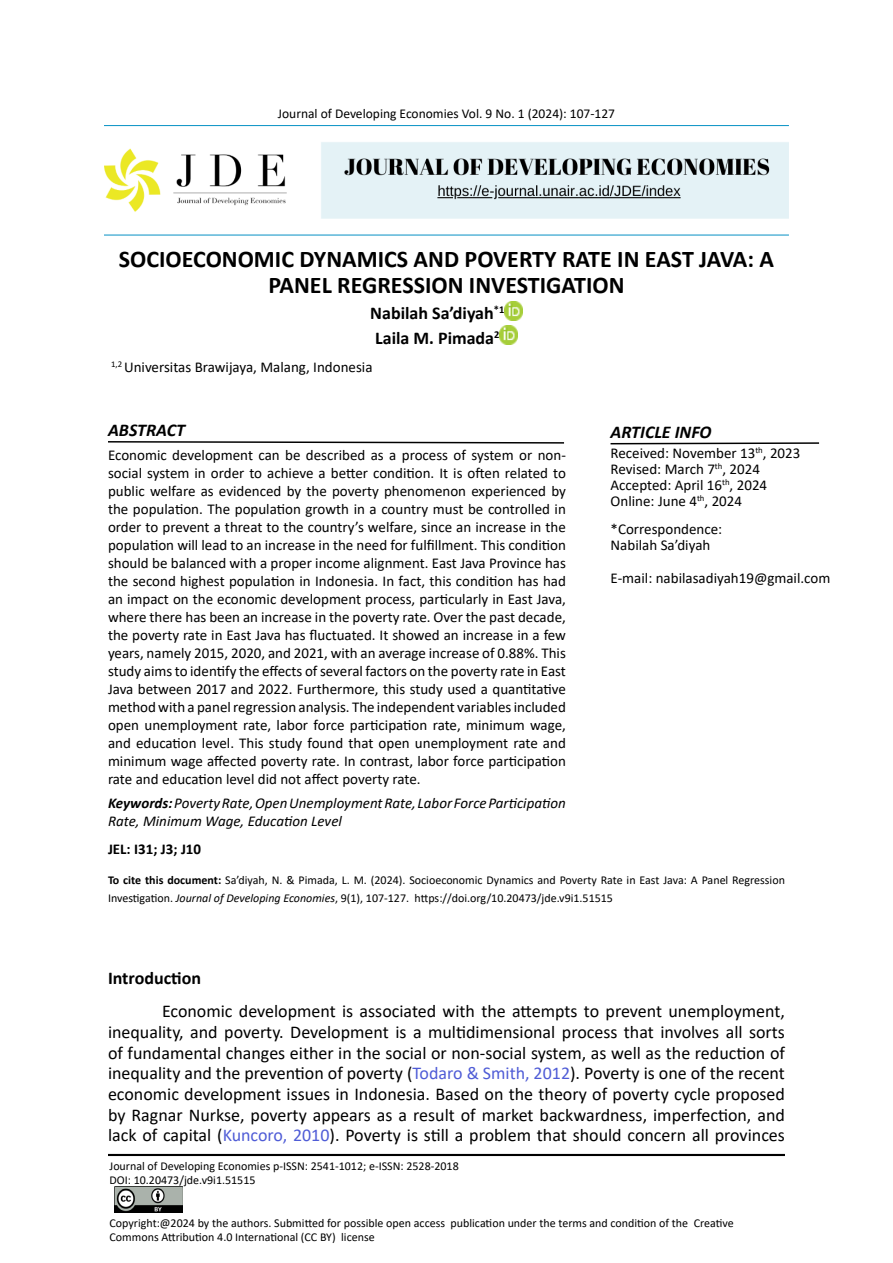
<style>
.page{position:relative;width:893px;height:1263px;background:#fff}
.page>*{position:absolute;margin:0;border:0;box-sizing:border-box;transform-origin:0 0}
.t1{font:700 24px/26px "Calibri";color:#000;text-align:center}
.t2{font:18px/20.7px "Calibri";color:#000;text-align:justify}
.t3{font:700 18px "Calibri";color:#000}
.t4{font:italic 700 18px "Calibri";color:#000}
.t5{font:15px/18px "Calibri";color:#000;text-align:justify}
.t6{font:italic 15px/18px "Calibri";color:#000}
.t7{font:700 15px "Calibri";color:#000}
.t8{font:13.5px "Calibri";color:#000}
.t9{font:12px/18px "Calibri";color:#000}
.s1{font-weight:700}
.s2{font-style:italic}
.s3{color:#4f5cd6}
</style>
<div class="page">
<img style="left:105px;top:125px;width:683px;height:110px">
<img style="left:504px;top:302px;width:19px;height:18px">
<img style="left:499px;top:326px;width:19px;height:18px">
<img style="left:115px;top:1187px;width:68px;height:26px">
<hr style="left:108px;top:1154px;width:677px;height:2px;background:#000">
<svg style="left:108px;top:441px;width:457px;height:3px"></svg>
<svg style="left:610px;top:442px;width:210px;height:3px"></svg>
<p class="t8" style="left:278px;top:104px;width:339px">Journal of Developing Economies Vol. 9 No. 1 (2024): 107-127</p>
<p class="t1" style="left:119px;top:246px;width:657px">SOCIOECONOMIC DYNAMICS AND POVERTY RATE IN EAST JAVA: A<br>PANEL REGRESSION INVESTIGATION</p>
<p class="t3" style="left:370px;top:300px;width:136px">Nabilah Sa’diyah<sup>*1</sup></p>
<p class="t3" style="left:375px;top:325px;width:126px">Laila M. Pimada<sup>2</sup></p>
<p class="t5" style="left:111px;top:358px;width:263px"><sup>1,2</sup> Universitas Brawijaya, Malang, Indonesia</p>
<p class="t4" style="left:108px;top:417px;width:79px">ABSTRACT</p>
<p class="t5" style="left:108px;top:446px;width:459px">Economic development can be described as a process of system or non&shy;social system in order to achieve a better condition. It is often related to public welfare as evidenced by the poverty phenomenon experienced by the population. The population growth in a country must be controlled in order to prevent a threat to the country’s welfare, since an increase in the population will lead to an increase in the need for fulfillment. This condition should be balanced with a proper income alignment. East Java Province has the second highest population in Indonesia. In fact, this condition has had an impact on the economic development process, particularly in East Java, where there has been an increase in the poverty rate. Over the past decade, the poverty rate in East Java has fluctuated. It showed an increase in a few years, namely 2015, 2020, and 2021, with an average increase of 0.88%. This study aims to identify the effects of several factors on the poverty rate in East Java between 2017 and 2022. Furthermore, this study used a quantitative method with a panel regression analysis. The independent variables included open unemployment rate, labor force participation rate, minimum wage, and education level. This study found that open unemployment rate and minimum wage affected poverty rate. In contrast, labor force participation rate and education level did not affect poverty rate.</p>
<p class="t6" style="left:108px;top:793px;width:459px"><span class="s1">Keywords:</span> Poverty Rate,Open Unemployment Rate, Labor Force Participation<br>Rate, Minimum Wage, Education Level</p>
<p class="t7" style="left:108px;top:838px;width:95px">JEL: I31; J3; J10</p>
<p class="t9" style="left:108px;top:871px;width:678px"><span class="s1">To cite this document:</span> Sa’diyah, N. &amp; Pimada, L. M. (2024). Socioeconomic Dynamics and Poverty Rate in East Java: A Panel Regression<br>Investigation. <span class="s2">Journal of Developing Economies</span>, 9(1), 107-127. https://doi.org/10.20473/jde.v9i1.51515</p>
<p class="t4" style="left:611px;top:420px;width:102px">ARTICLE INFO</p>
<p class="t5" style="left:611px;top:443px;width:191px">Received: November 13<sup>th</sup>, 2023</p>
<p class="t5" style="left:611px;top:459px;width:151px">Revised: March 7<sup>th</sup>, 2024</p>
<p class="t5" style="left:611px;top:475px;width:158px">Accepted: April 16<sup>th</sup>, 2024</p>
<p class="t5" style="left:611px;top:492px;width:133px">Online: June 4<sup>th</sup>, 2024</p>
<p class="t5" style="left:611px;top:520px;width:113px">*Correspondence:</p>
<p class="t5" style="left:611px;top:536px;width:101px">Nabilah Sa’diyah</p>
<p class="t5" style="left:611px;top:568px;width:221px">E-mail: nabilasadiyah19@gmail.com</p>
<p class="t3" style="left:108px;top:966px;width:95px">Introduction</p>
<p class="t2" style="left:108px;top:1000px;width:678px;text-indent:54px">Economic development is associated with the attempts to prevent unemployment, inequality, and poverty. Development is a multidimensional process that involves all sorts of fundamental changes either in the social or non-social system, as well as the reduction of inequality and the prevention of poverty (<span class="s3">Todaro &amp; Smith, 2012</span>). Poverty is one of the recent economic development issues in Indonesia. Based on the theory of poverty cycle proposed by Ragnar Nurkse, poverty appears as a result of market backwardness, imperfection, and lack of capital (<span class="s3">Kuncoro, 2010</span>). Poverty is still a problem that should concern all provinces</p>
<p class="t9" style="left:110px;top:1157px;width:351px">Journal of Developing Economies p-ISSN: 2541-1012; e-ISSN: 2528-2018</p>
<p class="t9" style="left:110px;top:1171px;width:148px">DOI: 10.20473/jde.v9i1.51515</p>
<p class="t9" style="left:110px;top:1215px;width:626px;line-height:14.4px">Copyright:@2024 by the authors. Submitted for possible open access publication under the terms and condition of the Creative<br>Commons Attribution 4.0 International (CC BY) license</p>
</div>
